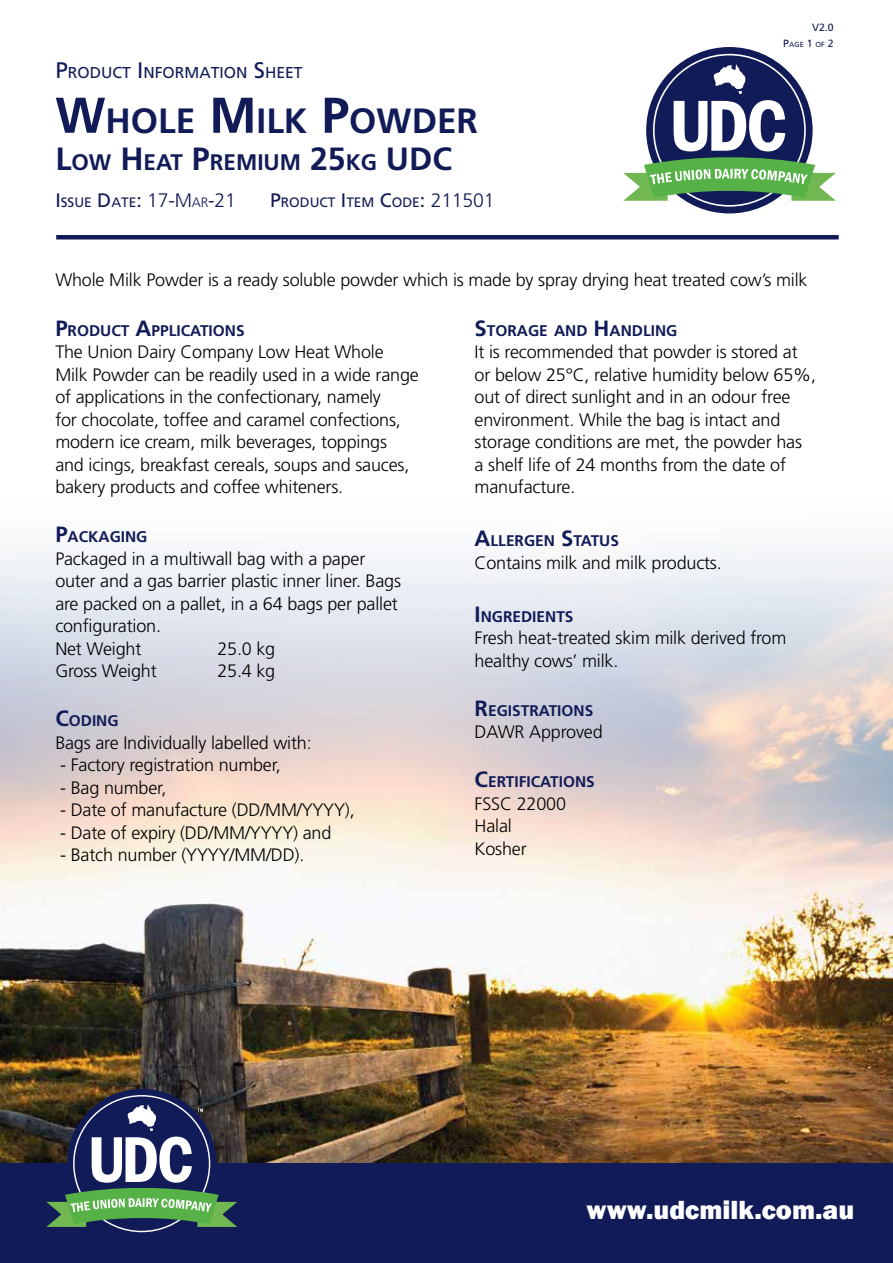
<style>
.page{position:relative;width:893px;height:1263px;background:#fff}
.page>*{position:absolute;margin:0;border:0;box-sizing:border-box;transform-origin:0 0}
.t1{font:700 35.1px "Frutiger";color:#111b57}
.t2{font:800 27px "Franklin Gothic";color:#fff}
.t3{font:700 22.5px "Frutiger";color:#111b57}
.t4{font:300 18px/22.5px "Frutiger";letter-spacing:-.01em;color:#000}
.t5{font:15.75px "Frutiger";color:#111b57}
.t6{font:700 15.45px "Frutiger";color:#111b57}
.t7{font:13.65px "Frutiger";color:#111b57}
.t8{font:10.5px "Frutiger";color:#111b57}
.t9{font:7.35px "Frutiger";color:#111b57}
.s1{font-size:22.5px}
.s2{font-size:50.25px}
.s3{font-size:32.1px}
.s4{font-size:19.5px}
.s5{font-weight:300;font-size:19.5px}
.s6{font-weight:300}
.s7{font-size:10.5px}
.s8{font-size:22.05px}
</style>
<div class="page">
<img style="left:0;top:547px;width:893px;height:616px">
<div style="left:646px;top:47px;width:167px;height:166px;background:#111b57;border-radius:50%"></div>
<svg style="left:623px;top:54px;width:213px;height:153px"></svg>
<hr style="left:56px;top:235px;width:783px;height:4px;background:#111b57">
<div style="left:0;top:1163px;width:893px;height:100px;background:#111b57"></div>
<div style="left:67px;top:1089px;width:149px;height:149px;background:#111b57;border-radius:50%"></div>
<svg style="left:46px;top:1095px;width:191px;height:137px"></svg>
<p class="t5" style="left:55px;top:63px;width:249px"><span class="s1">P</span>RODUCT <span class="s1">I</span>NFORMATION <span class="s1">S</span>HEET</p>
<h1 class="t1" style="left:55px;top:100px;width:424px"><span class="s2">W</span>HOLE <span class="s2">M</span>ILK <span class="s2">P</span>OWDER</h1>
<p class="t3" style="left:55px;top:149px;width:398px"><span class="s3">L</span>OW <span class="s3">H</span> EAT <span class="s3">P</span>REMIUM <span class="s3">25</span>KG <span class="s3">UDC</span></p>
<p class="t7" style="left:55px;top:194px;width:182px"><span class="s4">I</span>SSUE <span class="s4">D</span>ATE<span class="s4">:</span> <span class="s5">17-M</span><span class="s6">ar</span><span class="s5">-21</span></p>
<p class="t7" style="left:270px;top:194px;width:226px"><span class="s4">P</span>RODUCT <span class="s4">I</span>TEM <span class="s4">C</span>ODE<span class="s4">:</span> <span class="s5">211501</span></p>
<p class="t8" style="left:812px;top:22px;width:23px">V2.0</p>
<p class="t9" style="left:783px;top:40px;width:52px"><span class="s7">P</span>AGE <span class="s7">1</span> OF <span class="s7">2</span></p>
<p class="t4" style="left:55px;top:269px;width:754px">Whole Milk Powder is a ready soluble powder which is made by spray drying heat treated cow’s milk</p>
<p class="t6" style="left:55px;top:321px;width:191px"><span class="s8">P</span>RODUCT <span class="s8">A</span>PPLICATIONS</p>
<p class="t4" style="left:55px;top:341px;width:365px">The Union Dairy Company Low Heat Whole Milk Powder can be readily used in a wide range of applications in the confectionary, namely<br>for chocolate, toffee and caramel confections, modern ice cream, milk beverages, toppings and icings, breakfast cereals, soups and sauces, bakery products and coffee whiteners.</p>
<p class="t6" style="left:55px;top:528px;width:94px"><span class="s8">P</span>ACKAGING</p>
<p class="t4" style="left:55px;top:548px;width:347px">Packaged in a multiwall bag with a paper outer and a gas barrier plastic inner liner. Bags are packed on a pallet, in a 64 bags per pallet configuration.<br>Net Weight</p>
<p class="t4" style="left:217px;top:638px;width:59px">25.0 kg</p>
<p class="t4" style="left:55px;top:660px;width:103px">Gross Weight</p>
<p class="t4" style="left:217px;top:660px;width:59px">25.4 kg</p>
<p class="t6" style="left:55px;top:712px;width:65px"><span class="s8">C</span>ODING</p>
<p class="t4" style="left:55px;top:732px;width:258px">Bags are Individually labelled with:</p>
<p class="t4" style="left:60px;top:754px;width:222px">- Factory registration number,</p>
<p class="t4" style="left:60px;top:777px;width:108px">- Bag number,</p>
<p class="t4" style="left:60px;top:799px;width:296px">- Date of manufacture (DD/MM/YYYY),</p>
<p class="t4" style="left:60px;top:822px;width:273px">- Date of expiry (DD/MM/YYYY) and</p>
<p class="t4" style="left:60px;top:844px;width:246px">- Batch number (YYYY/MM/DD).</p>
<p class="t6" style="left:475px;top:321px;width:204px"><span class="s8">S</span>TORAGE AND <span class="s8">H</span>ANDLING</p>
<p class="t4" style="left:475px;top:341px;width:343px">It is recommended that powder is stored at or below 25°C, relative humidity below 65%, out of direct sunlight and in an odour free environment. While the bag is intact and storage conditions are met, the powder has<br>a shelf life of 24 months from the date of manufacture.</p>
<p class="t6" style="left:475px;top:532px;width:146px"><span class="s8">A</span>LLERGEN <span class="s8">S</span>TATUS</p>
<p class="t4" style="left:475px;top:552px;width:249px">Contains milk and milk products.</p>
<p class="t6" style="left:475px;top:607px;width:100px"><span class="s8">I</span> NGREDIENTS</p>
<p class="t4" style="left:475px;top:627px;width:313px">Fresh heat-treated skim milk derived from healthy cows’ milk.</p>
<p class="t6" style="left:475px;top:701px;width:120px"><span class="s8">R</span>EGISTRATIONS</p>
<p class="t4" style="left:475px;top:721px;width:130px">DAWR Approved</p>
<p class="t6" style="left:475px;top:773px;width:122px"><span class="s8">C</span>ERTIFICATIONS</p>
<p class="t4" style="left:475px;top:793px;width:93px">FSSC 22000<br>Halal<br>Kosher</p>
<h2 class="t2" style="left:587px;top:1192px;width:269px">www.udcmilk.com.au</h2>
</div>
